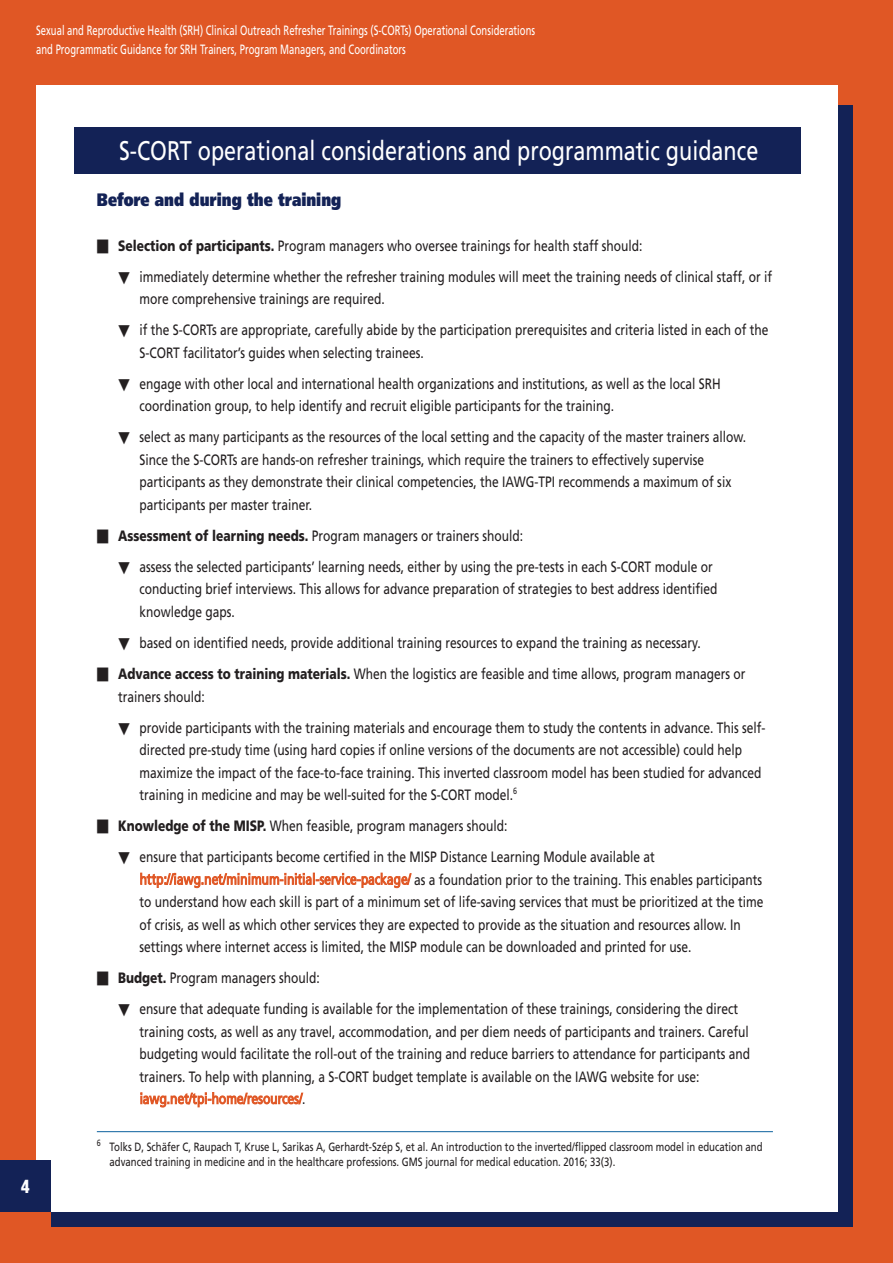
<style>
.page{position:relative;width:893px;height:1263px;background:#e05725}
.page>*{position:absolute;margin:0;border:0;box-sizing:border-box;transform-origin:0 0}
.t1{font:27px "Frutiger Roman";color:#fff;scale:.8 1}
.t2{font:900 18px "Frutiger Ultra";color:#132256;scale:.8 1}
.t3{font:900 condensed 18px "Helvetica";color:#fff;scale:.95 1}
.t4{font:15px/22.5px "Frutiger Roman";color:#231f20;scale:.8 1}
.t5{font:13.5px/18.8px "Frutiger Roman";color:#fff;scale:.7 1}
.t6{font:12px/15px "Frutiger Roman";color:#231f20;scale:.8 1}
.s1{font-family:"Frutiger";font-weight:900}
.s2{color:#e05725}
</style>
<div class="page">
<div style="left:51px;top:105px;width:802px;height:1121px;background:#132256"></div>
<div style="left:36px;top:85px;width:802px;height:1127px;background:#fff"></div>
<div style="left:0;top:1161px;width:51px;height:51px;background:#132256"></div>
<div style="left:74px;top:128px;width:726px;height:46px;background:#132256"></div>
<hr style="left:97px;top:1131px;width:676px;height:1px;background:#0c619d">
<p class="t5" style="left:36px;top:21px;width:714px">Sexual and Reproductive Health (SRH) Clinical Outreach Refresher Trainings (S-CORTs) Operational Considerations and Programmatic Guidance for SRH Trainers, Program Managers, and Coordinators</p>
<p class="t3" style="left:21px;top:1177px;width:10px">4</p>
<h1 class="t1" style="left:119px;top:135px;width:801px">S-CORT operational considerations and programmatic guidance</h1>
<p class="t2" style="left:97px;top:189px;width:307px">Before and during the training</p>
<p class="t4" style="left:97px;top:234px;width:683px">■ <span class="s1">Selection of participants.</span> Program managers who oversee trainings for health staff should:</p>
<p class="t4" style="left:139px;top:265px;width:792px;text-indent:-21px">▼ immediately determine whether the refresher training modules will meet the training needs of clinical staff, or if more comprehensive trainings are required.</p>
<p class="t4" style="left:139px;top:319px;width:788px;text-indent:-21px">▼ if the S-CORTs are appropriate, carefully abide by the participation prerequisites and criteria listed in each of the<br>S-CORT facilitator’s guides when selecting trainees.</p>
<p class="t4" style="left:139px;top:372px;width:728px;text-indent:-21px">▼ engage with other local and international health organizations and institutions, as well as the local SRH coordination group, to help identify and recruit eligible participants for the training.</p>
<p class="t4" style="left:139px;top:426px;width:760px;text-indent:-21px">▼ select as many participants as the resources of the local setting and the capacity of the master trainers allow.<br>Since the S-CORTs are hands-on refresher trainings, which require the trainers to effectively supervise participants as they demonstrate their clinical competencies, the IAWG-TPI recommends a maximum of six participants per master trainer.</p>
<p class="t4" style="left:97px;top:524px;width:534px">■ <span class="s1">Assessment of learning needs.</span> Program managers or trainers should:</p>
<p class="t4" style="left:139px;top:555px;width:724px;text-indent:-21px">▼ assess the selected participants’ learning needs, either by using the pre-tests in each S-CORT module or conducting brief interviews. This allows for advance preparation of strategies to best address identified knowledge gaps.</p>
<p class="t4" style="left:118px;top:631px;width:730px">▼ based on identified needs, provide additional training resources to expand the training as necessary.</p>
<p class="t4" style="left:118px;top:662px;width:786px;text-indent:-21px">■ <span class="s1">Advance access to training materials.</span> When the logistics are feasible and time allows, program managers or trainers should:</p>
<p class="t4" style="left:139px;top:716px;width:784px;text-indent:-21px">▼ provide participants with the training materials and encourage them to study the contents in advance. This self&shy;directed pre-study time (using hard copies if online versions of the documents are not accessible) could help maximize the impact of the face-to-face training. This inverted classroom model has been studied for advanced training in medicine and may be well-suited for the S-CORT model.<sup>6</sup></p>
<p class="t4" style="left:97px;top:814px;width:515px">■ <span class="s1">Knowledge of the MISP.</span> When feasible, program managers should:</p>
<p class="t4" style="left:139px;top:845px;width:782px;text-indent:-21px">▼ ensure that participants become certified in the MISP Distance Learning Module available at <span class="s2">http://iawg.net/minimum-initial-service-package/</span> as a foundation prior to the training. This enables participants to understand how each skill is part of a minimum set of life-saving services that must be prioritized at the time of crisis, as well as which other services they are expected to provide as the situation and resources allow. In settings where internet access is limited, the MISP module can be downloaded and printed for use.</p>
<p class="t4" style="left:97px;top:966px;width:280px">■ <span class="s1">Budget.</span> Program managers should:</p>
<p class="t4" style="left:139px;top:997px;width:765px;text-indent:-21px">▼ ensure that adequate funding is available for the implementation of these trainings, considering the direct training costs, as well as any travel, accommodation, and per diem needs of participants and trainers. Careful budgeting would facilitate the roll-out of the training and reduce barriers to attendance for participants and trainers. To help with planning, a S-CORT budget template is available on the IAWG website for use: <span class="s2">iawg.net/tpi-home/resources/</span>.</p>
<p class="t6" style="left:110px;top:1139px;width:818px;text-indent:-13px"><sup>6</sup> Tolks D, Schäfer C, Raupach T, Kruse L, Sarikas A, Gerhardt-Szép S, et al. An introduction to the inverted/flipped classroom model in education and advanced training in medicine and in the healthcare professions. GMS journal for medical education. 2016; 33(3).</p>
</div>
